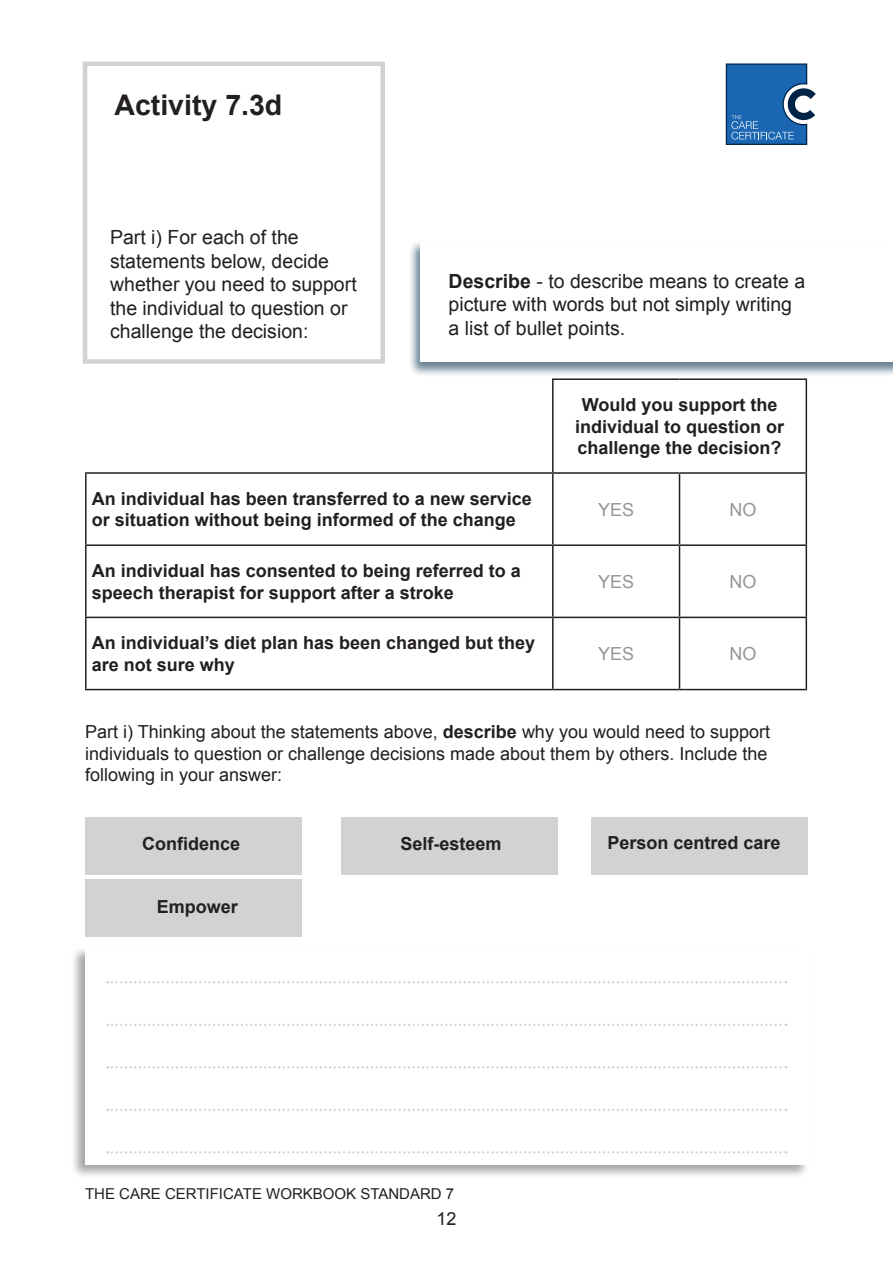
<style>
.page{position:relative;width:893px;height:1263px;background:#fff}
.page>*{position:absolute;margin:0;border:0;box-sizing:border-box;transform-origin:0 0}
.t1{font:700 28.5px "Arial";color:#231f20}
.t2{font:19.5px/23.4px "Arial";color:#231f20}
.t3{font:700 18px/21.6px "Arial";color:#231f20}
.t4{font:18px/21.6px "Arial";color:#231f20}
.t5{font:18px "Arial";color:#939598}
.t6{font:15px "Arial";color:#231f20}
.s1{font-weight:700;color:#0169b0}
.s2{font-weight:700}
</style>
<div class="page">
<div style="left:70px;top:946px;width:740px;height:233px;background:#231f20;opacity:.4"></div>
<div style="left:85px;top:948px;width:723px;height:217px;background:#fff"></div>
<div style="left:700px;top:817px;width:108px;height:58px;background:#d1d2d4"></div>
<div style="left:591px;top:817px;width:109px;height:58px;background:#d1d2d4"></div>
<div style="left:83px;top:62px;width:302px;height:302px;background:#fff;border:4px solid #d1d2d4"></div>
<svg style="left:725px;top:63px;width:91px;height:82px"></svg>
<hr style="left:85px;top:472px;width:468px;height:2px;background:#231f20">
<hr style="left:85px;top:474px;width:2px;height:70px;background:#231f20">
<hr style="left:552px;top:474px;width:2px;height:70px;background:#231f20">
<hr style="left:679px;top:474px;width:1px;height:70px;background:#231f20">
<hr style="left:806px;top:474px;width:1px;height:70px;background:#231f20">
<hr style="left:85px;top:544px;width:468px;height:2px;background:#231f20">
<hr style="left:85px;top:546px;width:2px;height:71px;background:#231f20">
<hr style="left:553px;top:544px;width:126px;height:2px;background:#231f20">
<hr style="left:552px;top:546px;width:2px;height:71px;background:#231f20">
<hr style="left:679px;top:544px;width:128px;height:2px;background:#231f20">
<hr style="left:679px;top:546px;width:1px;height:71px;background:#231f20">
<hr style="left:806px;top:546px;width:1px;height:71px;background:#231f20">
<hr style="left:85px;top:617px;width:468px;height:1px;background:#231f20">
<hr style="left:85px;top:618px;width:2px;height:71px;background:#231f20">
<hr style="left:553px;top:617px;width:126px;height:1px;background:#231f20">
<hr style="left:552px;top:618px;width:2px;height:71px;background:#231f20">
<hr style="left:679px;top:617px;width:128px;height:1px;background:#231f20">
<hr style="left:679px;top:618px;width:1px;height:71px;background:#231f20">
<hr style="left:806px;top:618px;width:1px;height:71px;background:#231f20">
<hr style="left:85px;top:689px;width:468px;height:1px;background:#231f20">
<hr style="left:553px;top:689px;width:126px;height:1px;background:#231f20">
<hr style="left:679px;top:689px;width:128px;height:1px;background:#231f20">
<hr style="left:552px;top:378px;width:127px;height:2px;background:#231f20">
<hr style="left:552px;top:380px;width:2px;height:92px;background:#231f20">
<hr style="left:679px;top:378px;width:128px;height:2px;background:#231f20">
<hr style="left:806px;top:380px;width:1px;height:92px;background:#231f20">
<hr style="left:553px;top:472px;width:126px;height:2px;background:#231f20">
<hr style="left:679px;top:472px;width:128px;height:2px;background:#231f20">
<div style="left:449px;top:817px;width:109px;height:58px;background:#d1d2d4"></div>
<div style="left:341px;top:817px;width:108px;height:58px;background:#d1d2d4"></div>
<div style="left:193px;top:879px;width:109px;height:58px;background:#d1d2d4"></div>
<div style="left:85px;top:879px;width:108px;height:58px;background:#d1d2d4"></div>
<div style="left:193px;top:817px;width:109px;height:58px;background:#d1d2d4"></div>
<div style="left:85px;top:817px;width:108px;height:58px;background:#d1d2d4"></div>
<svg style="left:107px;top:981px;width:679px;height:2px"></svg>
<svg style="left:107px;top:1024px;width:679px;height:2px"></svg>
<svg style="left:107px;top:1066px;width:679px;height:2px"></svg>
<svg style="left:107px;top:1109px;width:679px;height:2px"></svg>
<svg style="left:107px;top:1151px;width:679px;height:2px"></svg>
<div style="left:408px;top:240px;width:485px;height:137px;background:#231f20;opacity:.4"></div>
<div style="left:421px;top:241px;width:472px;height:120px;background:#fff"></div>
<h1 class="t1" style="left:114px;top:86px;width:169px">Activity 7.3d</h1>
<p class="t2" style="left:110px;top:226px;width:248px">Part i) For each of the statements below, decide whether you need to support the individual to question or challenge the decision:</p>
<p class="t2" style="left:449px;top:270px;width:361px"><span class="s1">Describe</span> To describe means to create a picture with words but not simply writing a list of bullet points.</p>
<p class="t2" style="left:449px;top:270px;width:358px;text-indent:88px">- to describe means to create a picture with words but not simply writing</p>
<p class="t3" style="left:575px;top:394px;width:211px;text-align:center">Would you support the individual to question or challenge the decision?</p>
<p class="t3" style="left:92px;top:488px;width:442px">An individual has been transferred to a new service or situation without being informed of the change</p>
<p class="t5" style="left:598px;top:497px;width:38px">YES</p>
<p class="t5" style="left:729px;top:497px;width:28px">NO</p>
<p class="t3" style="left:92px;top:560px;width:431px">An individual has consented to being referred to a speech therapist for support after a stroke</p>
<p class="t5" style="left:598px;top:570px;width:38px">YES</p>
<p class="t5" style="left:729px;top:570px;width:28px">NO</p>
<p class="t3" style="left:92px;top:633px;width:445px">An individual’s diet plan has been changed but they are not sure why</p>
<p class="t5" style="left:598px;top:642px;width:38px">YES</p>
<p class="t5" style="left:729px;top:642px;width:28px">NO</p>
<p class="t4" style="left:85px;top:721px;width:687px">Part i) Thinking about the statements above, <span class="s2">describe</span> why you would need to support individuals to question or challenge decisions made about them by others. Include the following in your answer:</p>
<p class="t3" style="left:142px;top:834px;width:100px">Confidence</p>
<p class="t3" style="left:157px;top:896px;width:83px">Empower</p>
<p class="t3" style="left:401px;top:834px;width:103px">Self-esteem</p>
<p class="t3" style="left:607px;top:832px;width:175px">Person centred care</p>
<p class="t6" style="left:85px;top:1184px;width:371px">THE CARE CERTIFICATE WORKBOOK STANDARD 7</p>
<p class="t4" style="left:436px;top:1208px;width:22px">12</p>
</div>
